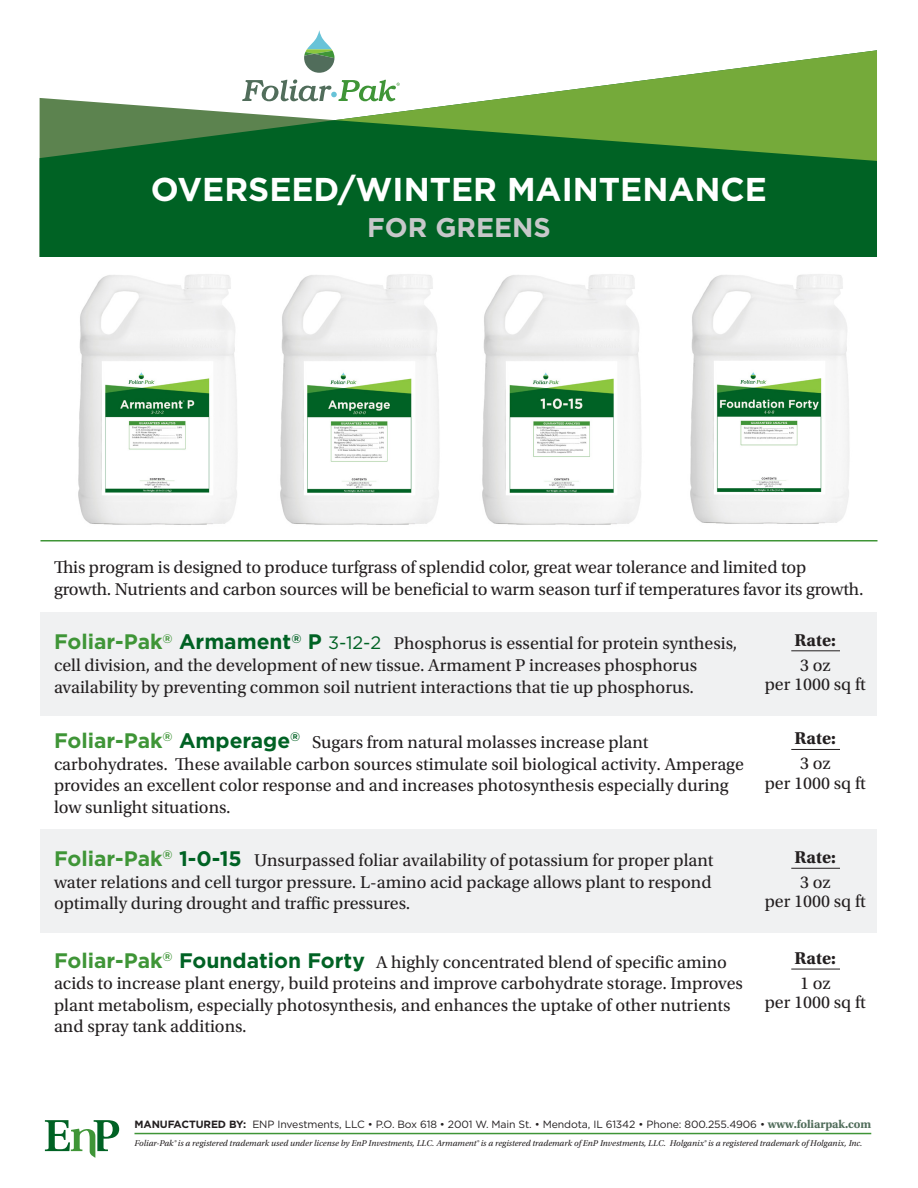
<style>
.page{position:relative;width:918px;height:1188px;background:#fff}
.page>*{position:absolute;margin:0;border:0;box-sizing:border-box;transform-origin:0 0}
.t1{font:700 33px "Gotham";color:#fff}
.t2{font:700 27px "Gotham";color:#c7c8ca}
.t3{font:18px/21.6px "Utopia Std";color:#231f20}
.t4{font:700 18px "Utopia Std";color:#231f20}
.t5{font:10.5px "Gotham";letter-spacing:-.01em;color:#231f20}
.t6{font:italic 8.85px "Utopia Std";color:#231f20}
.s1{font-family:"Gotham";font-weight:700;font-size:21px;color:#3f9537}
.s2{font-family:"Gotham";font-weight:700;font-size:21px;color:#006224}
.s3{font-family:"Gotham";color:#006224}
.s4{font-weight:700}
.s5{font-family:"Utopia Std";font-weight:700;font-size:12px;color:#516d5b}
</style>
<div class="page">
<hr style="left:134px;top:1133px;width:737px;height:1px;background:#3f9537">
<svg style="left:45px;top:1120px;width:74px;height:38px"></svg>
<svg style="left:40px;top:55px;width:295px;height:202px;fill:#006224"></svg>
<svg style="left:335px;top:50px;width:542px;height:207px;fill:#006224"></svg>
<svg style="left:304px;top:30px;width:30px;height:43px"></svg>
<svg style="left:242px;top:79px;width:158px;height:22px"></svg>
<img style="left:78px;top:274px;width:160px;height:251px">
<img style="left:280px;top:274px;width:160px;height:251px">
<img style="left:482px;top:274px;width:160px;height:251px">
<img style="left:690px;top:274px;width:160px;height:250px">
<div style="left:40px;top:829px;width:838px;height:104px;background:#f0f1f2"></div>
<div style="left:40px;top:612px;width:838px;height:103px;background:#f0f1f2"></div>
<hr style="left:791px;top:650px;width:49px;height:1px;background:#231f20">
<hr style="left:791px;top:749px;width:49px;height:1px;background:#231f20">
<hr style="left:791px;top:969px;width:49px;height:1px;background:#231f20">
<hr style="left:791px;top:868px;width:49px;height:1px;background:#231f20">
<hr style="left:40px;top:540px;width:838px;height:2px;background:#3f9537">
<p class="t1" style="left:151px;top:167px;width:618px">OVERSEED/WINTER MAINTENANCE</p>
<p class="t2" style="left:367px;top:209px;width:185px">FOR GREENS</p>
<p class="t3" style="left:54px;top:557px;width:811px">This program is designed to produce turfgrass of splendid color, great wear tolerance and limited top growth. Nutrients and carbon sources will be beneficial to warm season turf if temperatures favor its growth.</p>
<p class="t3" style="left:54px;top:633px;width:685px"><span class="s1">Foliar-Pak</span><sup>®</sup> <span class="s2">Armament</span><sup>®</sup> <span class="s2">P</span> <span class="s3">3-12-2</span> Phosphorus is essential for protein synthesis, cell division, and the development of new tissue. Armament P increases phosphorus availability by preventing common soil nutrient interactions that tie up phosphorus.</p>
<p class="t4" style="left:795px;top:629px;width:43px">Rate:</p>
<p class="t3" style="left:800px;top:655px;width:32px">3 oz</p>
<p class="t3" style="left:765px;top:674px;width:103px">per 1000 sq ft</p>
<p class="t3" style="left:54px;top:732px;width:691px"><span class="s1">Foliar-Pak</span><sup>®</sup> <span class="s2">Amperage</span><sup>®</sup> Sugars from natural molasses increase plant carbohydrates. These available carbon sources stimulate soil biological activity. Amperage provides an excellent color response and and increases photosynthesis especially during low sunlight situations.</p>
<p class="t4" style="left:795px;top:728px;width:43px">Rate:</p>
<p class="t3" style="left:800px;top:753px;width:32px">3 oz</p>
<p class="t3" style="left:765px;top:772px;width:103px">per 1000 sq ft</p>
<p class="t3" style="left:54px;top:850px;width:661px;text-align:justify"><span class="s1">Foliar-Pak</span><sup>®</sup> <span class="s2">1-0-15</span> Unsurpassed foliar availability of potassium for proper plant water relations and cell turgor pressure. L-amino acid package allows plant to respond optimally during drought and traffic pressures.</p>
<p class="t3" style="left:54px;top:951px;width:691px"><span class="s1">Foliar-Pak</span><sup>®</sup> <span class="s2">Foundation Forty</span> A highly concentrated blend of specific amino acids to increase plant energy, build proteins and improve carbohydrate storage. Improves plant metabolism, especially photosynthesis, and enhances the uptake of other nutrients and spray tank additions.</p>
<p class="t4" style="left:795px;top:948px;width:43px">Rate:</p>
<p class="t4" style="left:795px;top:846px;width:43px">Rate:</p>
<p class="t3" style="left:800px;top:871px;width:32px">3 oz</p>
<p class="t3" style="left:765px;top:891px;width:103px">per 1000 sq ft</p>
<p class="t3" style="left:800px;top:973px;width:32px">1 oz</p>
<p class="t3" style="left:765px;top:992px;width:103px">per 1000 sq ft</p>
<p class="t5" style="left:134px;top:1117px;width:738px"><span class="s4">MANUFACTURED BY:</span> ENP Investments, LLC • P.O. Box 618 • 2001 W. Main St. • Mendota, IL 61342 • Phone: 800.255.4906 • <span class="s5">www.foliarpak.com</span></p>
<p class="t6" style="left:134px;top:1138px;width:729px">Foliar-Pak® is a registered trademark used under license by EnP Investments, LLC. Armament® is a registered trademark of EnP Investments, LLC. Holganix® is a registered trademark of Holganix, Inc.</p>
</div>
